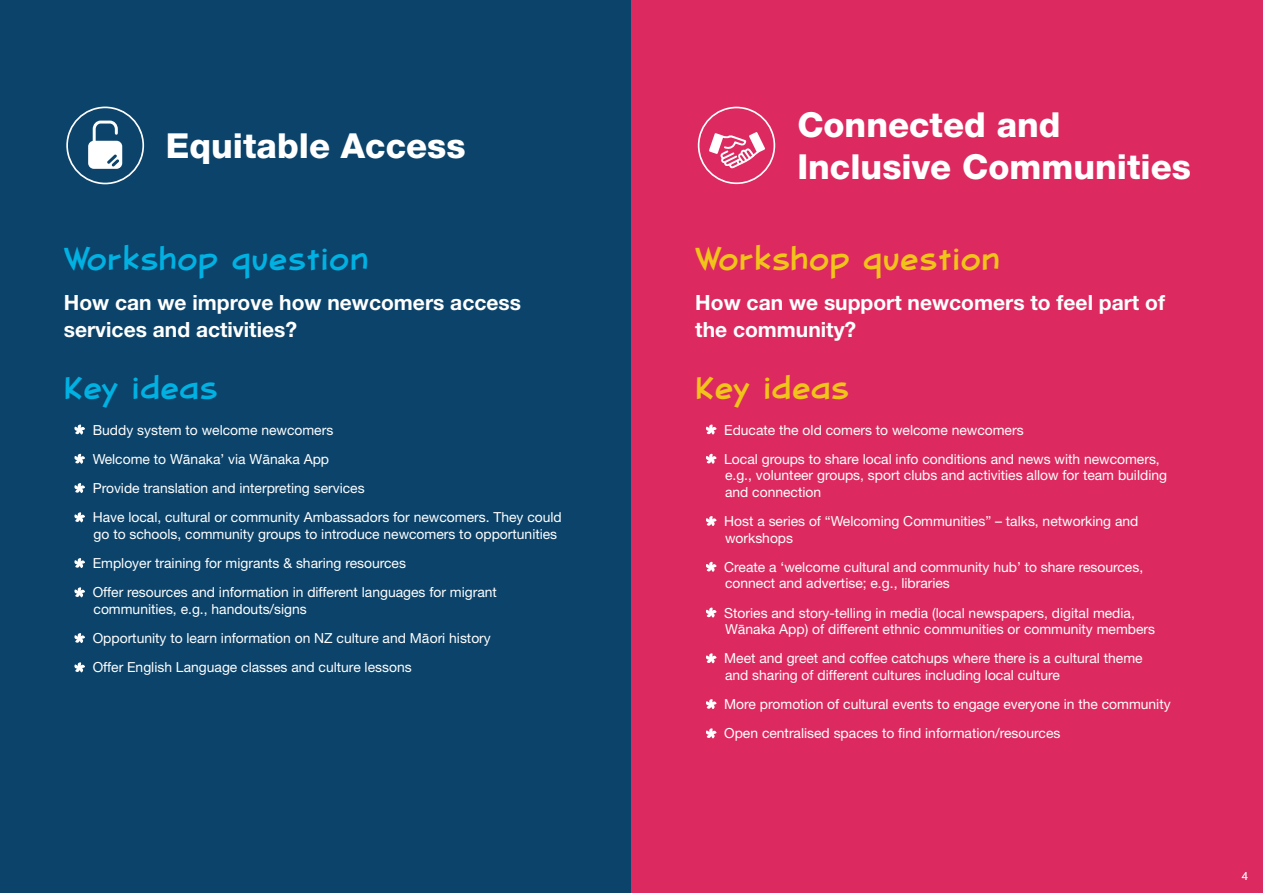
<style>
.page{position:relative;width:1263px;height:893px;background:#fff}
.page>*{position:absolute;margin:0;border:0;box-sizing:border-box;transform-origin:0 0}
.t1{font:45px "Blambot FX Pro Light BB";color:#00b1e2}
.t2{font:45px "Blambot FX Pro Light BB";color:#f0c419}
.t3{font:800 34.5px/42px "Helvetica Neue LT Std";color:#fff}
.t4{font:700 21px/27px "Helvetica Neue LT Std";color:#fff}
.t5{font:13.8px/29.2px "Helvetica Neue LT Std";color:#fff}
.t6{font:100 11.25px "Helvetica Neue LT Std";color:#fff}
.s1{font-family:"Helvetica"}
</style>
<div class="page">
<div style="left:0;top:0;width:631px;height:893px;background:#0b436a"></div>
<div style="left:631px;top:0;width:632px;height:893px;background:#dc2a60"></div>
<svg style="left:74px;top:424px;width:11px;height:11px"></svg>
<svg style="left:74px;top:453px;width:11px;height:11px"></svg>
<svg style="left:74px;top:483px;width:11px;height:10px"></svg>
<svg style="left:74px;top:512px;width:11px;height:10px"></svg>
<svg style="left:74px;top:558px;width:11px;height:10px"></svg>
<svg style="left:74px;top:587px;width:11px;height:10px"></svg>
<svg style="left:74px;top:633px;width:11px;height:10px"></svg>
<svg style="left:74px;top:662px;width:11px;height:10px"></svg>
<svg style="left:706px;top:424px;width:11px;height:11px"></svg>
<svg style="left:706px;top:453px;width:11px;height:11px"></svg>
<svg style="left:706px;top:516px;width:11px;height:10px"></svg>
<svg style="left:706px;top:561px;width:11px;height:11px"></svg>
<svg style="left:706px;top:607px;width:11px;height:11px"></svg>
<svg style="left:706px;top:653px;width:11px;height:10px"></svg>
<svg style="left:706px;top:699px;width:11px;height:10px"></svg>
<svg style="left:706px;top:728px;width:11px;height:10px"></svg>
<svg style="left:66px;top:107px;width:78px;height:77px"></svg>
<svg style="left:698px;top:107px;width:77px;height:77px"></svg>
<h2 class="t3" style="left:166px;top:124px;width:301px">Equitable Access</h2>
<h2 class="t3" style="left:797px;top:103px;width:395px">Connected and<br>Inclusive Communities</h2>
<h1 class="t1" style="left:64px;top:235px;width:307px">Workshop question</h1>
<h1 class="t2" style="left:695px;top:235px;width:307px">Workshop question</h1>
<h3 class="t4" style="left:64px;top:288px;width:459px">How can we improve how newcomers access services and activities?</h3>
<h3 class="t4" style="left:695px;top:288px;width:471px">How can we support newcomers to feel part of the community?</h3>
<h1 class="t1" style="left:64px;top:365px;width:156px">Key ideas</h1>
<h1 class="t2" style="left:695px;top:365px;width:156px">Key ideas</h1>
<p class="t5" style="left:93px;top:415px;width:471px">Buddy system to welcome newcomers<br>Welcome to W<span class="s1">ā</span>naka’ via W<span class="s1">ā</span>naka App<br>Provide translation and interpreting services<br>Have local, cultural or community Ambassadors for newcomers. They could</p>
<p class="t5" style="left:93px;top:519px;width:466px">go to schools, community groups to introduce newcomers to opportunities<br>Employer training for migrants &amp; sharing resources<br>Offer resources and information in different languages for migrant</p>
<p class="t5" style="left:93px;top:594px;width:400px">communities, e.g., handouts/signs<br>Opportunity to learn information on NZ culture and M<span class="s1">ā</span>ori history<br>Offer English Language classes and culture lessons</p>
<p class="t5" style="left:724px;top:415px;width:437px">Educate the old comers to welcome newcomers<br>Local groups to share local info conditions and news with newcomers,</p>
<p class="t5" style="left:725px;top:467px;width:444px;line-height:16.5px">e.g., volunteer groups, sport clubs and activities allow for team building and connection</p>
<p class="t5" style="left:724px;top:513px;width:416px;line-height:16.5px">Host a series of “Welcoming Communities” – talks, networking and workshops</p>
<p class="t5" style="left:724px;top:558px;width:420px;line-height:16.5px">Create a ‘welcome cultural and community hub’ to share resources, connect and advertise; e.g., libraries</p>
<p class="t5" style="left:724px;top:604px;width:432px;line-height:16.5px">Stories and story-telling in media (local newspapers, digital media,<br>W<span class="s1">ā</span>naka App) of different ethnic communities or community members</p>
<p class="t5" style="left:724px;top:650px;width:420px;line-height:16.5px">Meet and greet and coffee catchups where there is a cultural theme and sharing of different cultures including local culture</p>
<p class="t5" style="left:724px;top:689px;width:448px">More promotion of cultural events to engage everyone in the community<br>Open centralised spaces to find information/resources</p>
<p class="t6" style="left:1242px;top:870px;width:8px">4</p>
</div>
